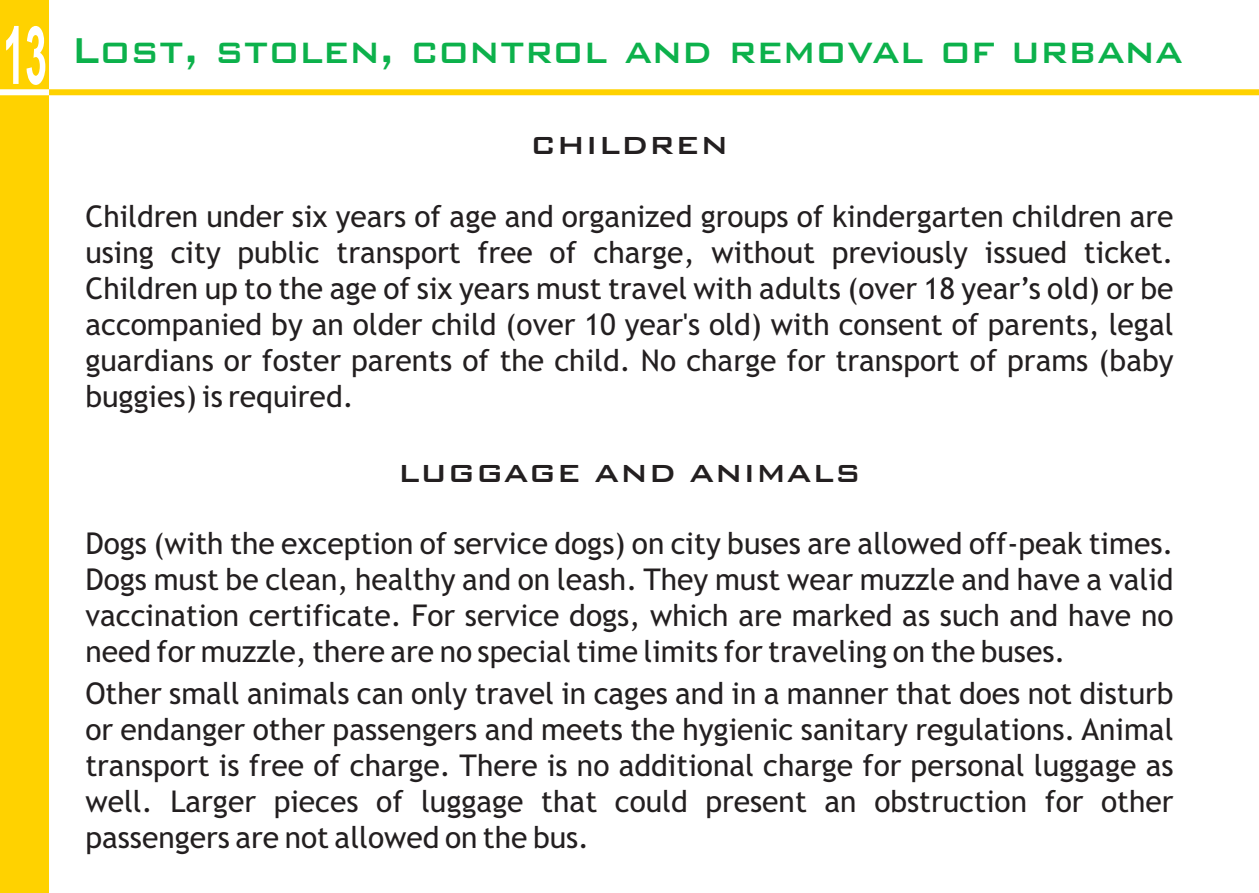
<style>
.page{position:relative;width:1259px;height:893px;background:#fff}
.page>*{position:absolute;margin:0;border:0;box-sizing:border-box;transform-origin:0 0}
.t1{font:500 48px "Bank Gothic BT";color:#0cb14b;scale:.89 1}
.t2{font:500 33px "Bank Gothic BT";color:#231f20}
.t3{font:30px/36px "Trebuchet MS";color:#231f20;text-align:justify}
</style>
<div class="page">
<div style="left:0;top:0;width:49px;height:893px;background:#ffd200"></div>
<div style="left:0;top:89px;width:54px;height:6px;background:#fff"></div>
<div style="left:49px;top:89px;width:1210px;height:6px;background:#ffd200"></div>
<svg style="left:6px;top:26px;width:39px;height:59px"></svg>
<h1 class="t1" style="left:71px;top:26px;width:1250px">Lost, stolen, control and removal of urbana</h1>
<p class="t2" style="left:530px;top:129px;width:200px">CHILDREN</p>
<p class="t3" style="left:85px;top:201px;width:1089px">Children under six years of age and organized groups of kindergarten children are using city public transport free of charge, without previously issued ticket.<br>Children up to the age of six years must travel with adults (over 18 year’s old) or be accompanied by an older child (over 10 year's old) with consent of parents, legal guardians or foster parents of the child. No charge for transport of prams (baby buggies) is required.</p>
<p class="t2" style="left:398px;top:457px;width:465px">LUGGAGE AND ANIMALS</p>
<p class="t3" style="left:85px;top:528px;width:1089px">Dogs (with the exception of service dogs) on city buses are allowed off-peak times.<br>Dogs must be clean, healthy and on leash. They must wear muzzle and have a valid vaccination certificate. For service dogs, which are marked as such and have no need for muzzle, there are no special time limits for traveling on the buses.</p>
<p class="t3" style="left:85px;top:678px;width:1089px">Other small animals can only travel in cages and in a manner that does not disturb or endanger other passengers and meets the hygienic sanitary regulations. Animal transport is free of charge. There is no additional charge for personal luggage as well. Larger pieces of luggage that could present an obstruction for other passengers are not allowed on the bus.</p>
</div>
